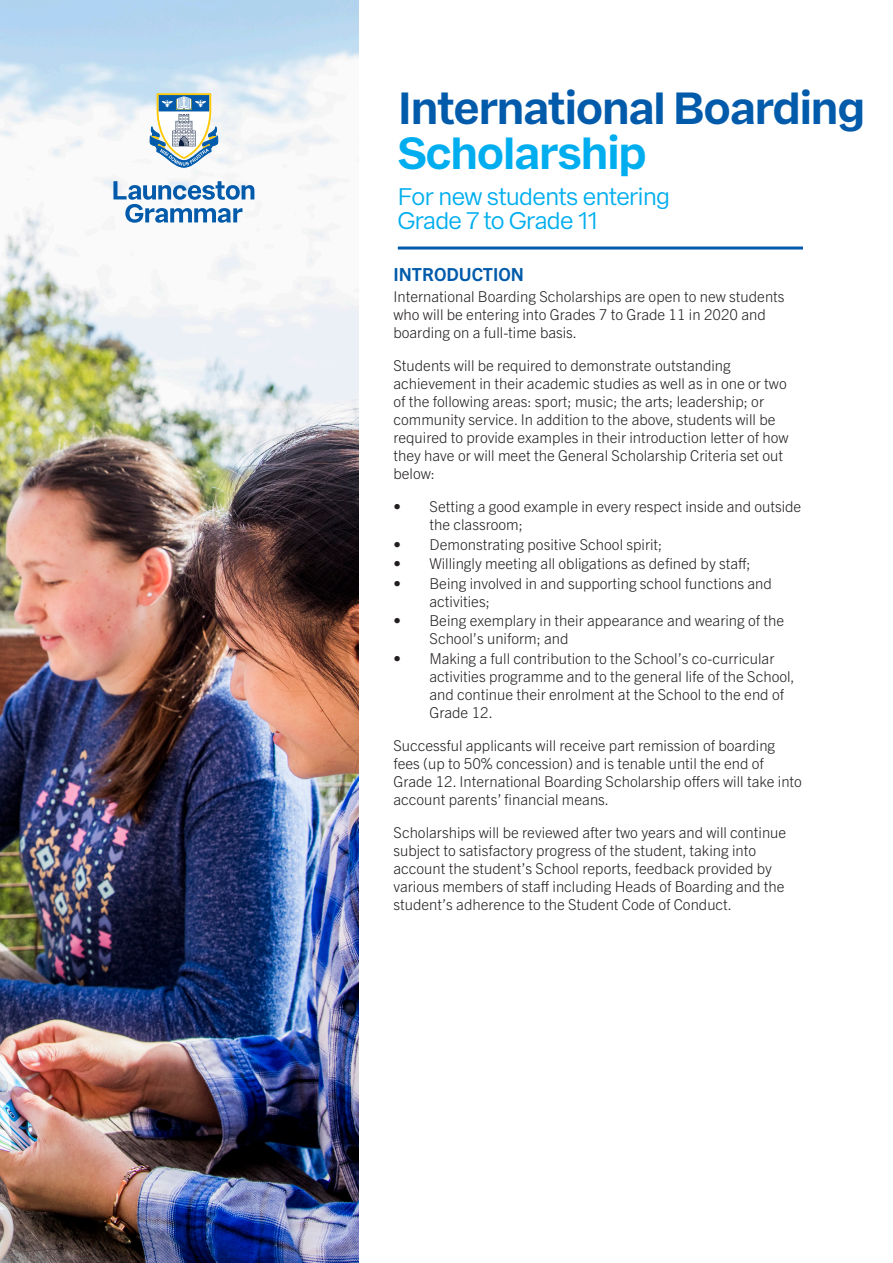
<style>
.page{position:relative;width:893px;height:1263px;background:#fff}
.page>*{position:absolute;margin:0;border:0;box-sizing:border-box;transform-origin:0 0}
.heading{font:700 45px/45px "Franca DEMO";letter-spacing:-.025em;color:#015aaa}
.subheading{font:24px/24px "Franca DEMO";letter-spacing:-.025em;color:#00aeef}
.sub_subheading{font:700 18px "Trade Gothic Next LT Pro";color:#015aaa}
.body{font:300 15px/18px "Trade Gothic Next LT Pro";color:#231f20}
.s1{color:#00aeef}
</style>
<div class="page">
<hr style="left:398px;top:246px;width:405px;height:3px;background:#015aaa">
<img style="left:0;top:0;width:359px;height:1263px">
<svg style="left:150px;top:93px;width:68px;height:74px"></svg>
<svg style="left:113px;top:181px;width:141px;height:42px"></svg>
<p class="heading" style="left:398px;top:87px;width:469px">International Boarding<br><span class="s1">Scholarship</span></p>
<p class="subheading" style="left:398px;top:186px;width:274px">For new students entering<br>Grade 7 to Grade 11</p>
<p class="sub_subheading" style="left:393px;top:262px;width:132px">INTRODUCTION</p>
<p class="body" style="left:393px;top:287px;width:393px">International Boarding Scholarships are open to new students who will be entering into Grades 7 to Grade 11 in 2020 and boarding on a full-time basis.</p>
<p class="body" style="left:393px;top:356px;width:397px">Students will be required to demonstrate outstanding achievement in their academic studies as well as in one or two of the following areas: sport; music; the arts; leadership; or community service. In addition to the above, students will be required to provide examples in their introduction letter of how they have or will meet the General Scholarship Criteria set out below:</p>
<p class="body" style="left:429px;top:497px;width:373px;text-indent:-36px">• Setting a good example in every respect inside and outside the classroom;</p>
<p class="body" style="left:393px;top:534px;width:270px">• Demonstrating positive School spirit;</p>
<p class="body" style="left:393px;top:554px;width:359px">• Willingly meeting all obligations as defined by staff;</p>
<p class="body" style="left:429px;top:573px;width:344px;text-indent:-36px">• Being involved in and supporting school functions and activities;</p>
<p class="body" style="left:429px;top:611px;width:356px;text-indent:-36px">• Being exemplary in their appearance and wearing of the<br>School’s uniform; and</p>
<p class="body" style="left:429px;top:648px;width:367px;text-indent:-36px">• Making a full contribution to the School’s co-curricular activities programme and to the general life of the School, and continue their enrolment at the School to the end of Grade 12.</p>
<p class="body" style="left:393px;top:735px;width:410px">Successful applicants will receive part remission of boarding fees (up to 50% concession) and is tenable until the end of Grade 12. International Boarding Scholarship offers will take into account parents’ financial means.</p>
<p class="body" style="left:393px;top:822px;width:394px">Scholarships will be reviewed after two years and will continue subject to satisfactory progress of the student, taking into account the student’s School reports, feedback provided by various members of staff including Heads of Boarding and the student’s adherence to the Student Code of Conduct.</p>
</div>
